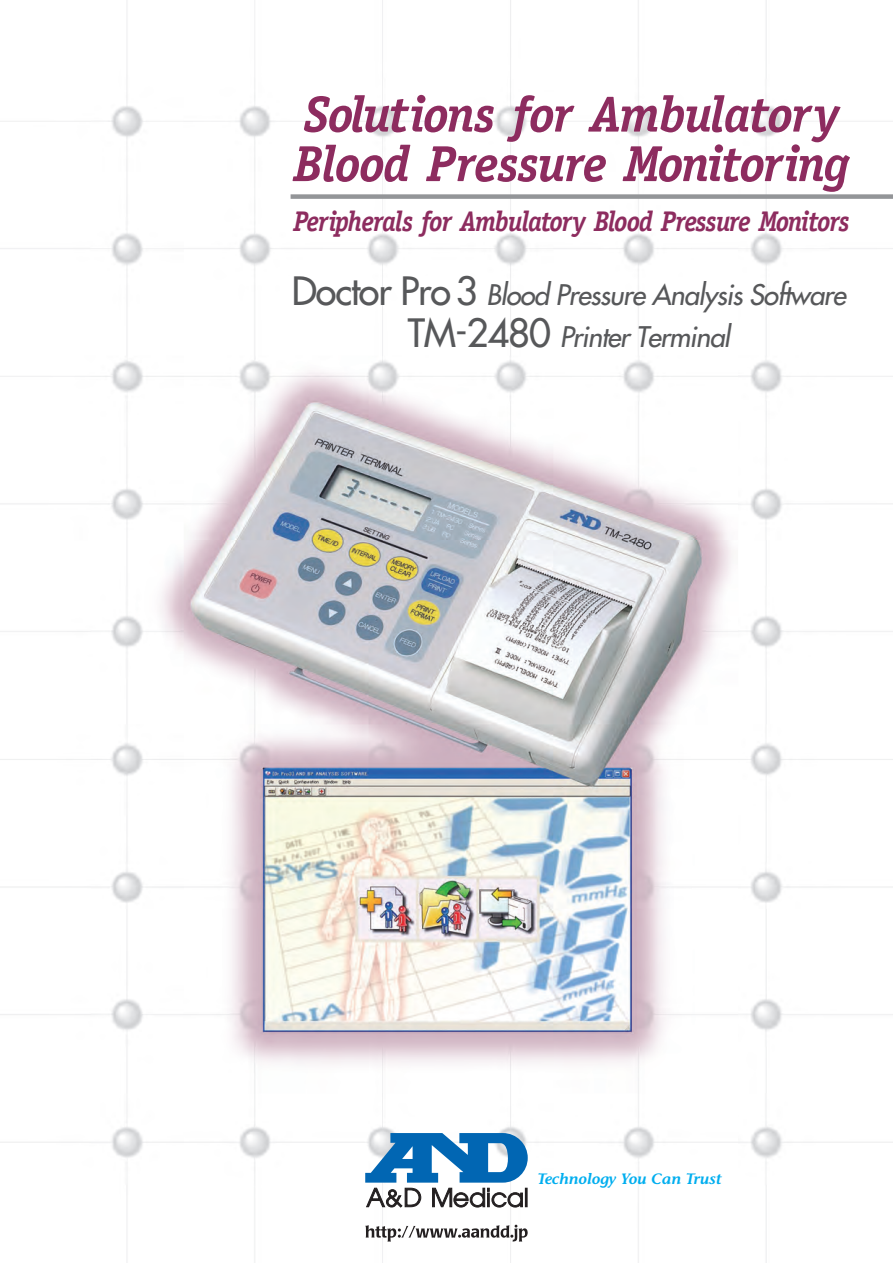
<style>
.page{position:relative;width:893px;height:1263px;background:#fff}
.page>*{position:absolute;margin:0;border:0;box-sizing:border-box;transform-origin:0 0}
.t1{font:italic 700 50.7px/49.5px "Officina Serif";letter-spacing:-.03em;color:#8d2c5f}
.t2{font:italic 700 28.5px "Officina Serif";letter-spacing:-.045em;color:#8d2c5f;scale:.92 1}
.t3{font:italic 27.6px/41.8px "Futura";letter-spacing:-.03em;color:#57585a;text-align:center}
.t4{font:italic 600 15px "Stone Informal";color:#00aeef}
.s1{font-style:normal;font-size:37.95px}
</style>
<div class="page">
<img style="left:0;top:0;width:892px;height:1263px">
<div style="left:291px;top:194px;width:601px;height:5px;background:#939598"></div>
<svg style="left:365px;top:1133px;width:163px;height:75px"></svg>
<svg style="left:365px;top:1225px;width:163px;height:17px"></svg>
<h1 class="t1" style="left:293px;top:94px;width:558px">Solutions for Ambulatory<br>Blood Pressure Monitoring</h1>
<p class="t2" style="left:294px;top:210px;width:606px">Peripherals for Ambulatory Blood Pressure Monitors</p>
<p class="t3" style="left:292px;top:276px;width:555px"><span class="s1">Doctor Pro 3</span> Blood Pressure Analysis Software<br><span class="s1">TM-2480</span> Printer Terminal</p>
<p class="t4" style="left:538px;top:1173px;width:186px">Technology You Can Trust</p>
</div>
